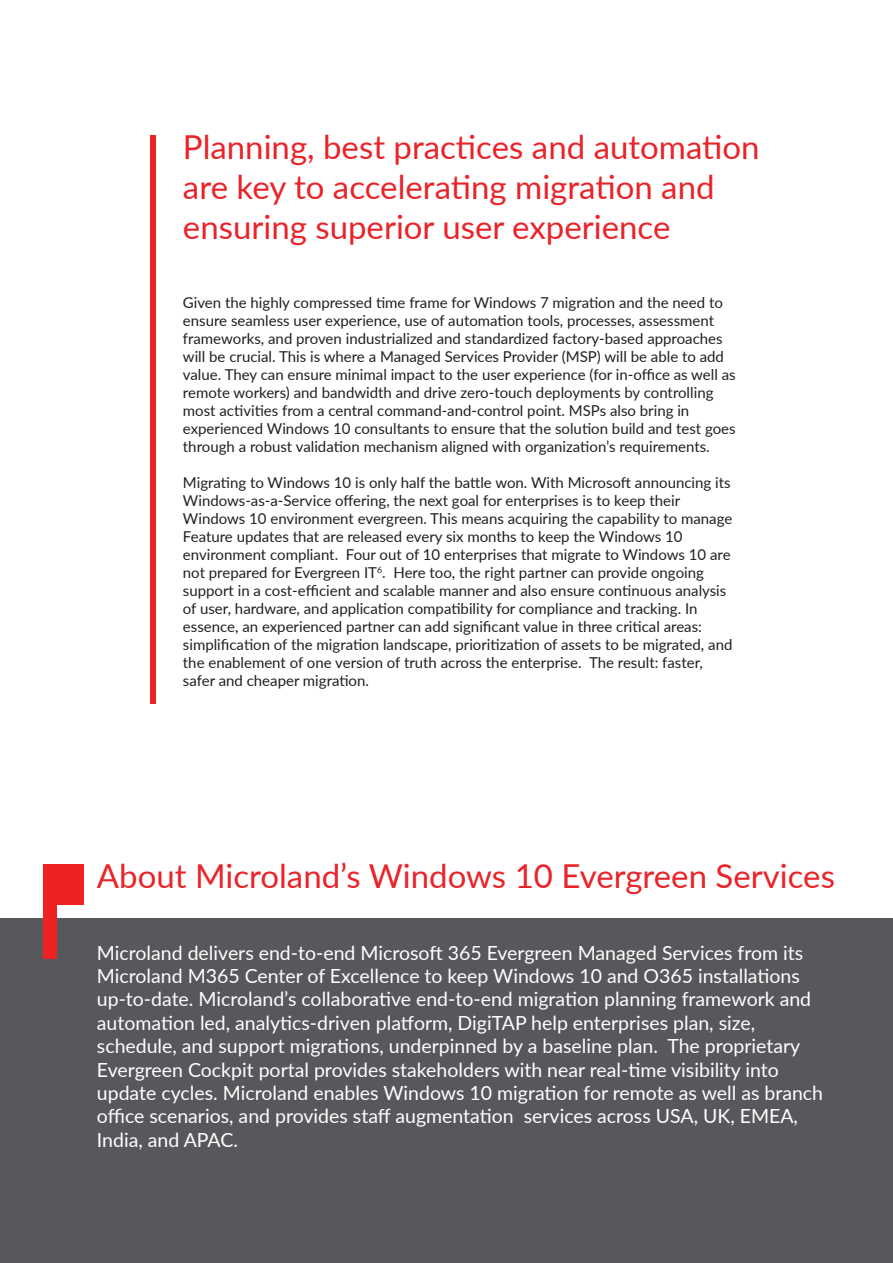
<style>
.page{position:relative;width:893px;height:1263px;background:#fff}
.page>*{position:absolute;margin:0;border:0;box-sizing:border-box;transform-origin:0 0}
.t1{font:33px/39.6px "Lato";color:#ea2329}
.t2{font:19.5px/23.4px "Lato";color:#fff}
.t3{font:15px/18px "Lato";color:#231f20}
</style>
<div class="page">
<div style="left:0;top:918px;width:893px;height:345px;background:#57585b"></div>
<div style="left:151px;top:135px;width:5px;height:569px;background:#ee2123"></div>
<div style="left:43px;top:864px;width:40px;height:41px;background:#ee2123"></div>
<div style="left:43px;top:905px;width:13px;height:54px;background:#ee2123"></div>
<h1 class="t1" style="left:183px;top:126px;width:578px">Planning, best practices and automation are key to accelerating migration and ensuring superior user experience</h1>
<p class="t3" style="left:183px;top:293px;width:554px">Given the highly compressed time frame for Windows 7 migration and the need to ensure seamless user experience, use of automation tools, processes, assessment frameworks, and proven industrialized and standardized factory-based approaches will be crucial. This is where a Managed Services Provider (MSP) will be able to add value. They can ensure minimal impact to the user experience (for in-office as well as remote workers) and bandwidth and drive zero-touch deployments by controlling most activities from a central command-and-control point. MSPs also bring in experienced Windows 10 consultants to ensure that the solution build and test goes through a robust validation mechanism aligned with organization’s requirements.</p>
<p class="t3" style="left:183px;top:473px;width:551px">Migrating to Windows 10 is only half the battle won. With Microsoft announcing its Windows-as-a-Service offering, the next goal for enterprises is to keep their Windows 10 environment evergreen. This means acquiring the capability to manage Feature updates that are released every six months to keep the Windows 10 environment compliant. Four out of 10 enterprises that migrate to Windows 10 are not prepared for Evergreen IT<sup>6</sup>. Here too, the right partner can provide ongoing support in a cost-efficient and scalable manner and also ensure continuous analysis of user, hardware, and application compatibility for compliance and tracking. In essence, an experienced partner can add significant value in three critical areas: simplification of the migration landscape, prioritization of assets to be migrated, and the enablement of one version of truth across the enterprise. The result: faster, safer and cheaper migration.</p>
<h1 class="t1" style="left:97px;top:855px;width:739px">About Microland’s Windows 10 Evergreen Services</h1>
<p class="t2" style="left:97px;top:940px;width:728px">Microland delivers end-to-end Microsoft 365 Evergreen Managed Services from its Microland M365 Center of Excellence to keep Windows 10 and O365 installations up-to-date. Microland’s collaborative end-to-end migration planning framework and automation led, analytics-driven platform, DigiTAP help enterprises plan, size, schedule, and support migrations, underpinned by a baseline plan. The proprietary Evergreen Cockpit portal provides stakeholders with near real-time visibility into update cycles. Microland enables Windows 10 migration for remote as well as branch office scenarios, and provides staff augmentation services across USA, UK, EMEA, India, and APAC.</p>
</div>
